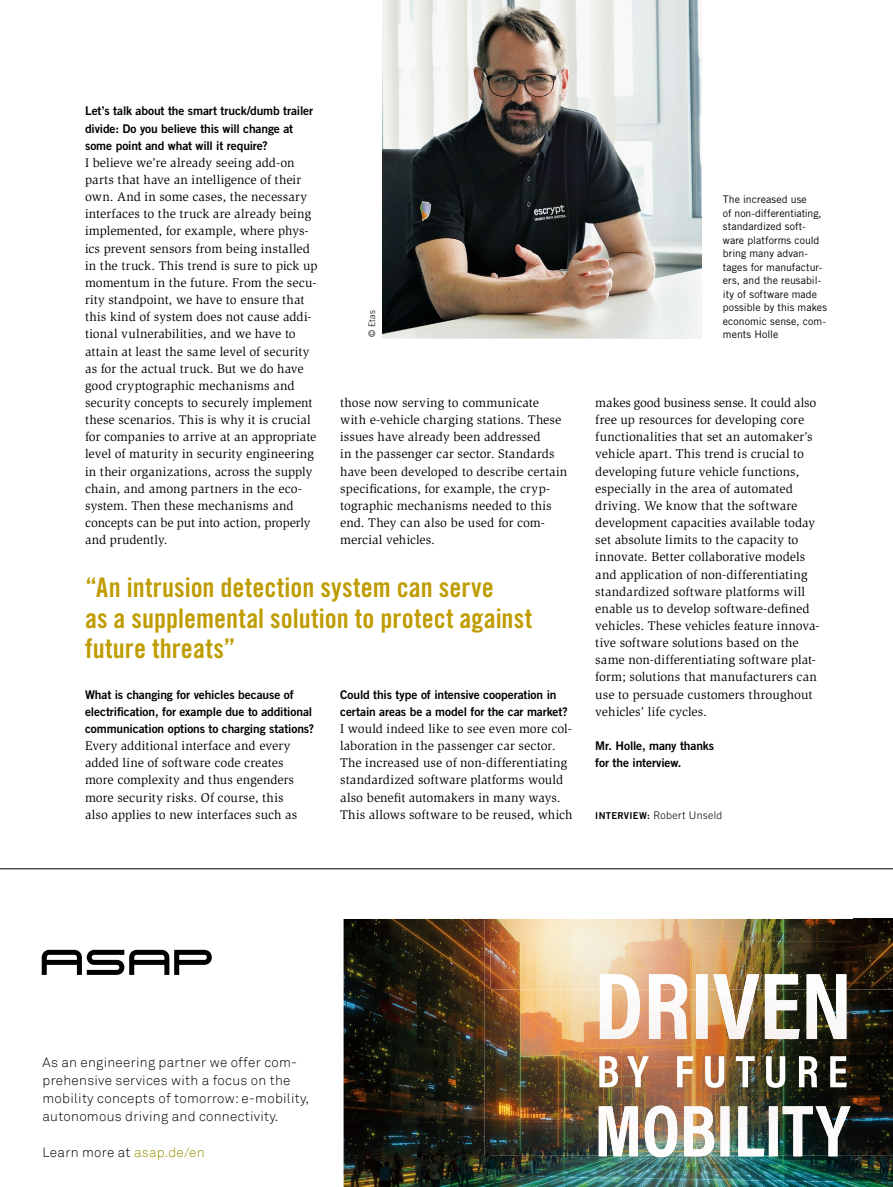
<style>
.page{position:relative;width:893px;height:1187px;background:#fff}
.page>*{position:absolute;margin:0;border:0;box-sizing:border-box;transform-origin:0 0}
.NoXML_Quotation{font:27px/30px "Trade Gothic LT Std Bd Cn 20";letter-spacing:.005em;color:#bf9c00}
.t1{font:300 13.5px/18px "Akkurat";letter-spacing:.02em;color:#000}
.Para_Answer_x{font:12.9px/17.1px "Slimbach Std";letter-spacing:.005em;color:#000}
.Para_Question_x{font:12px/17.1px "Trade Gothic LT Std Bd 2";letter-spacing:-.01em;color:#000}
.Image_Caption_x{font:10.5px/13.5px "Trade Gothic LT Std";letter-spacing:.005em;color:#000}
.Author_x{font:300 10.5px "Trade Gothic LT Std";letter-spacing:.035em;color:#000}
.Image_Source_x{font:300 9px "Trade Gothic LT Std";color:#000}
.s1{font-family:"Trade Gothic LT Std Bd 2";font-weight:400;font-size:9.45px}
.s2{color:#959100}
</style>
<div class="page">
<img style="left:383px;top:0;width:319px;height:338px">
<hr style="left:0;top:868px;width:893px;height:1px;background:#000">
<svg style="left:42px;top:949px;width:170px;height:25px"></svg>
<img style="left:344px;top:919px;width:140px;height:267px">
<img style="left:484px;top:919px;width:369px;height:36px">
<img style="left:853px;top:918px;width:40px;height:23px">
<img style="left:484px;top:955px;width:6px;height:231px">
<img style="left:485px;top:989px;width:5px;height:166px">
<img style="left:490px;top:941px;width:403px;height:48px">
<img style="left:600px;top:974px;width:246px;height:15px">
<img style="left:490px;top:1155px;width:403px;height:31px">
<img style="left:490px;top:989px;width:312px;height:124px">
<img style="left:802px;top:989px;width:91px;height:166px">
<img style="left:490px;top:1113px;width:109px;height:42px">
<img style="left:599px;top:1105px;width:251px;height:52px">
<img style="left:599px;top:1056px;width:248px;height:31px">
<p class="Para_Question_x" style="left:85px;top:102px;width:230px">Let’s talk about the smart truck/dumb trailer divide: Do you believe this will change at some point and what will it require?</p>
<p class="Para_Answer_x" style="left:85px;top:154px;width:234px">I believe we’re already seeing add-on parts that have an intelligence of their own. And in some cases, the necessary interfaces to the truck are already being implemented, for example, where phys&shy;ics prevent sensors from being installed in the truck. This trend is sure to pick up momentum in the future. From the secu&shy;rity standpoint, we have to ensure that this kind of system does not cause addi&shy;tional vulnerabilities, and we have to attain at least the same level of security as for the actual truck. But we do have good cryptographic mechanisms and security concepts to securely implement these scenarios. This is why it is crucial for companies to arrive at an appropriate level of maturity in security engineering in their organizations, across the supply chain, and among partners in the eco&shy;system. Then these mechanisms and concepts can be put into action, properly and prudently.</p>
<p class="Image_Source_x" style="left:367px;top:337px;width:29px;rotate:-90deg">© Etas</p>
<p class="Para_Answer_x" style="left:340px;top:394px;width:229px">those now serving to communicate with e-vehicle charging stations. These issues have already been addressed<br>in the passenger car sector. Standards have been developed to describe certain specifications, for example, the cryp&shy;tographic mechanisms needed to this end. They can also be used for com&shy;mercial vehicles.</p>
<p class="NoXML_Quotation" style="left:85px;top:572px;width:449px">“An intrusion detection system can serve<br>as a supplemental solution to protect against future threats”</p>
<p class="Para_Question_x" style="left:85px;top:685px;width:231px">What is changing for vehicles because of electrification, for example due to additional communication options to charging stations?</p>
<p class="Para_Answer_x" style="left:85px;top:737px;width:214px">Every additional interface and every added line of software code creates more complexity and thus engenders more security risks. Of course, this also applies to new interfaces such as</p>
<p class="Para_Question_x" style="left:340px;top:685px;width:229px">Could this type of intensive cooperation in certain areas be a model for the car market?</p>
<p class="Para_Answer_x" style="left:340px;top:720px;width:234px">I would indeed like to see even more col&shy;laboration in the passenger car sector.<br>The increased use of non-differentiating standardized software platforms would also benefit automakers in many ways.<br>This allows software to be reused, which</p>
<p class="Image_Caption_x" style="left:723px;top:193px;width:106px">The increased use<br>of non-differentiating, standardized soft&shy;ware platforms could bring many advan&shy;tages for manufactur&shy;ers, and the reusabil&shy;ity of software made possible by this makes economic sense, com-</p>
<p class="Image_Caption_x" style="left:723px;top:328px;width:57px">ments Holle</p>
<p class="Para_Answer_x" style="left:595px;top:394px;width:226px">makes good business sense. It could also free up resources for developing core functionalities that set an automaker’s vehicle apart. This trend is crucial to developing future vehicle functions, especially in the area of automated driving. We know that the software development capacities available today set absolute limits to the capacity to innovate. Better collaborative models and application of non-differentiating standardized software platforms will enable us to develop software-defined vehicles. These vehicles feature innova&shy;tive software solutions based on the same non-differentiating software plat&shy;form; solutions that manufacturers can use to persuade customers throughout vehicles’ life cycles.</p>
<p class="Para_Question_x" style="left:595px;top:737px;width:120px">Mr. Holle, many thanks for the interview.</p>
<p class="Author_x" style="left:595px;top:808px;width:129px"><span class="s1">INTERVIEW:</span> Robert Unseld</p>
<p class="t1" style="left:43px;top:1053px;width:268px">As an engineering partner we offer com&shy;prehensive services with a focus on the mobility concepts of tomorrow: e-mobility, autonomous driving and connectivity.</p>
<p class="t1" style="left:43px;top:1143px;width:164px">Learn more at <span class="s2">asap.de/en</span></p>
</div>
